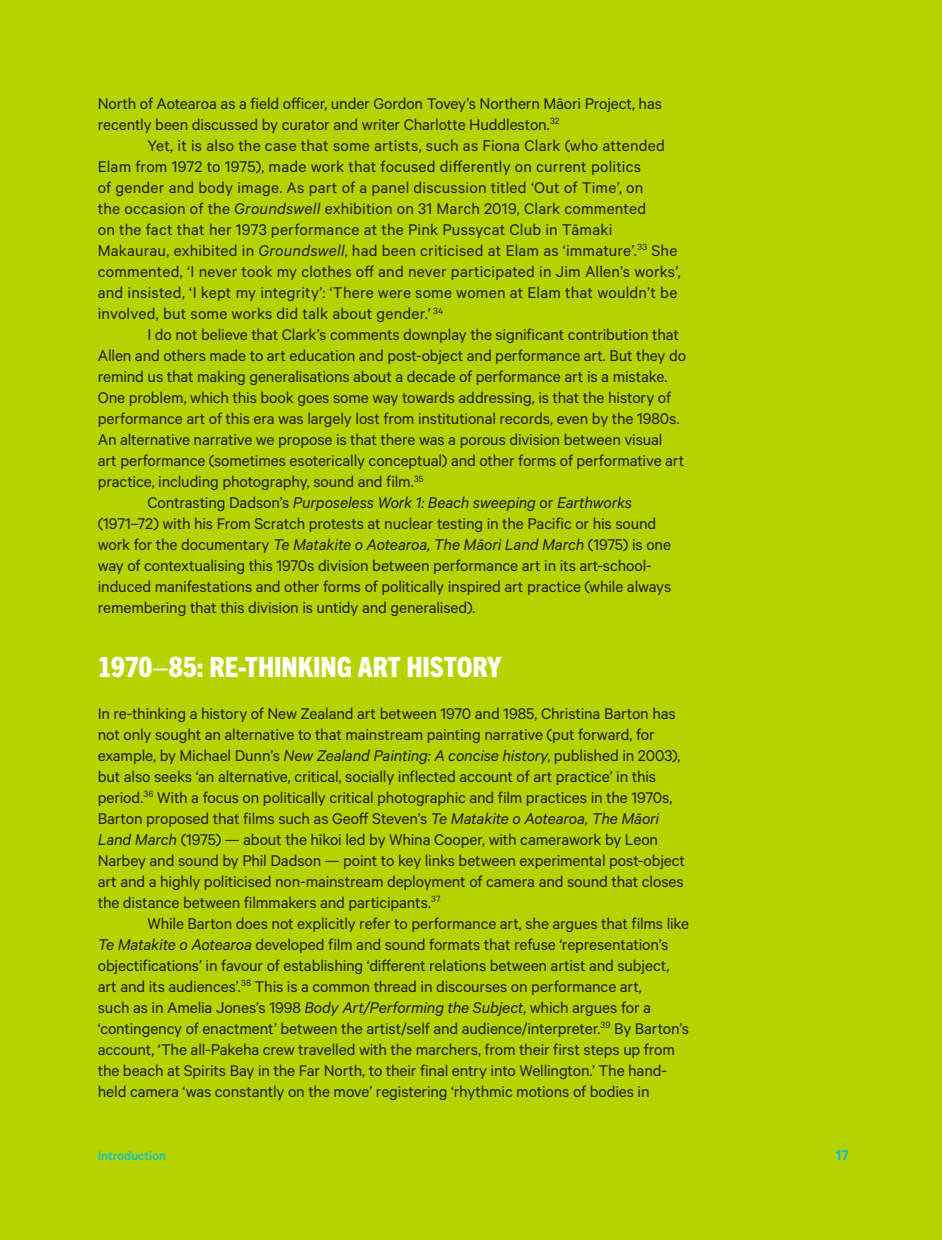
<style>
.page{position:relative;width:942px;height:1240px;background:#fff}
.page>*{position:absolute;margin:0;border:0;box-sizing:border-box;transform-origin:0 0}
.Intro_Heading{font:800 condensed 28px "Trade Gothic Next LT Pro";letter-spacing:-.005em;color:#fff}
.Body_text_main{font:17.5px/21px "Calibre";letter-spacing:-.005em;color:#21201c}
.Body_text_full_out{font:17.5px/21px "Calibre";letter-spacing:-.01em;color:#21201c}
.t1{font:600 15.75px "Calibre";color:#07c1c8}
.t2{font:500 14px "Calibre";color:#07c1c8}
.s1{font-style:italic}
</style>
<div class="page">
<div style="left:0;top:0;width:942px;height:1239px;background:#b5d300"></div>
<p class="Body_text_main" style="left:98px;top:93px;width:566px">North of Aotearoa as a field officer, under Gordon Tovey’s Northern Māori Project, has recently been discussed by curator and writer Charlotte Huddleston.<sup>32</sup></p>
<p class="Body_text_main" style="left:98px;top:135px;width:584px;text-indent:50px">Yet, it is also the case that some artists, such as Fiona Clark (who attended Elam from 1972 to 1975), made work that focused differently on current politics<br>of gender and body image. As part of a panel discussion titled ‘Out of Time’, on<br>the occasion of the <span class="s1">Groundswell</span> exhibition on 31 March 2019, Clark commented<br>on the fact that her 1973 performance at the Pink Pussycat Club in Tāmaki Makaurau, exhibited in <span class="s1">Groundswell</span>, had been criticised at Elam as ‘immature’.<sup>33</sup> She commented, ‘I never took my clothes off and never participated in Jim Allen’s works’, and insisted, ‘I kept my integrity’: ‘There were some women at Elam that wouldn’t be involved, but some works did talk about gender.’ <sup>34</sup></p>
<p class="Body_text_main" style="left:98px;top:324px;width:590px;text-indent:50px">I do not believe that Clark’s comments downplay the significant contribution that Allen and others made to art education and post-object and performance art. But they do remind us that making generalisations about a decade of performance art is a mistake.<br>One problem, which this book goes some way towards addressing, is that the history of performance art of this era was largely lost from institutional records, even by the 1980s.<br>An alternative narrative we propose is that there was a porous division between visual<br>art performance (sometimes esoterically conceptual) and other forms of performative art practice, including photography, sound and film.<sup>35</sup></p>
<p class="Body_text_main" style="left:98px;top:492px;width:575px;text-indent:50px">Contrasting Dadson’s <span class="s1">Purposeless Work 1: Beach sweeping</span> or <span class="s1">Earthworks </span>(1971–72) with his From Scratch protests at nuclear testing in the Pacific or his sound work for the documentary <span class="s1">Te Matakite o Aotearoa, The Māori Land March</span> (1975) is one way of contextualising this 1970s division between performance art in its art-school&shy;induced manifestations and other forms of politically inspired art practice (while always remembering that this division is untidy and generalised).</p>
<p class="Intro_Heading" style="left:98px;top:647px;width:405px">1970–85: RE-THINKING ART HISTORY</p>
<p class="Body_text_full_out" style="left:98px;top:702px;width:589px">In re-thinking a history of New Zealand art between 1970 and 1985, Christina Barton has not only sought an alternative to that mainstream painting narrative (put forward, for example, by Michael Dunn’s <span class="s1">New Zealand Painting: A concise history</span>, published in 2003), but also seeks ‘an alternative, critical, socially inflected account of art practice’ in this period.<sup>36</sup> With a focus on politically critical photographic and film practices in the 1970s, Barton proposed that films such as Geoff Steven’s <span class="s1">Te Matakite o Aotearoa, The Māori Land March</span> (1975) — about the hīkoi led by Whina Cooper, with camerawork by Leon Narbey and sound by Phil Dadson — point to key links between experimental post-object art and a highly politicised non-mainstream deployment of camera and sound that closes the distance between filmmakers and participants.<sup>37</sup></p>
<p class="Body_text_main" style="left:98px;top:912px;width:593px;text-indent:50px">While Barton does not explicitly refer to performance art, she argues that films like <span class="s1">Te Matakite o Aotearoa</span> developed film and sound formats that refuse ‘representation’s objectifications’ in favour of establishing ‘different relations between artist and subject, art and its audiences’.<sup>38</sup> This is a common thread in discourses on performance art,<br>such as in Amelia Jones’s 1998 <span class="s1">Body Art/Performing the Subject</span>, which argues for a ‘contingency of enactment’ between the artist/self and audience/interpreter.<sup>39</sup> By Barton’s account, ‘The all-Pakeha crew travelled with the marchers, from their first steps up from the beach at Spirits Bay in the Far North, to their final entry into Wellington.’ The hand&shy;held camera ‘was constantly on the move’ registering ‘rhythmic motions of bodies in</p>
<p class="t2" style="left:98px;top:1147px;width:70px">Introduction</p>
<p class="t1" style="left:835px;top:1145px;width:14px">17</p>
</div>
